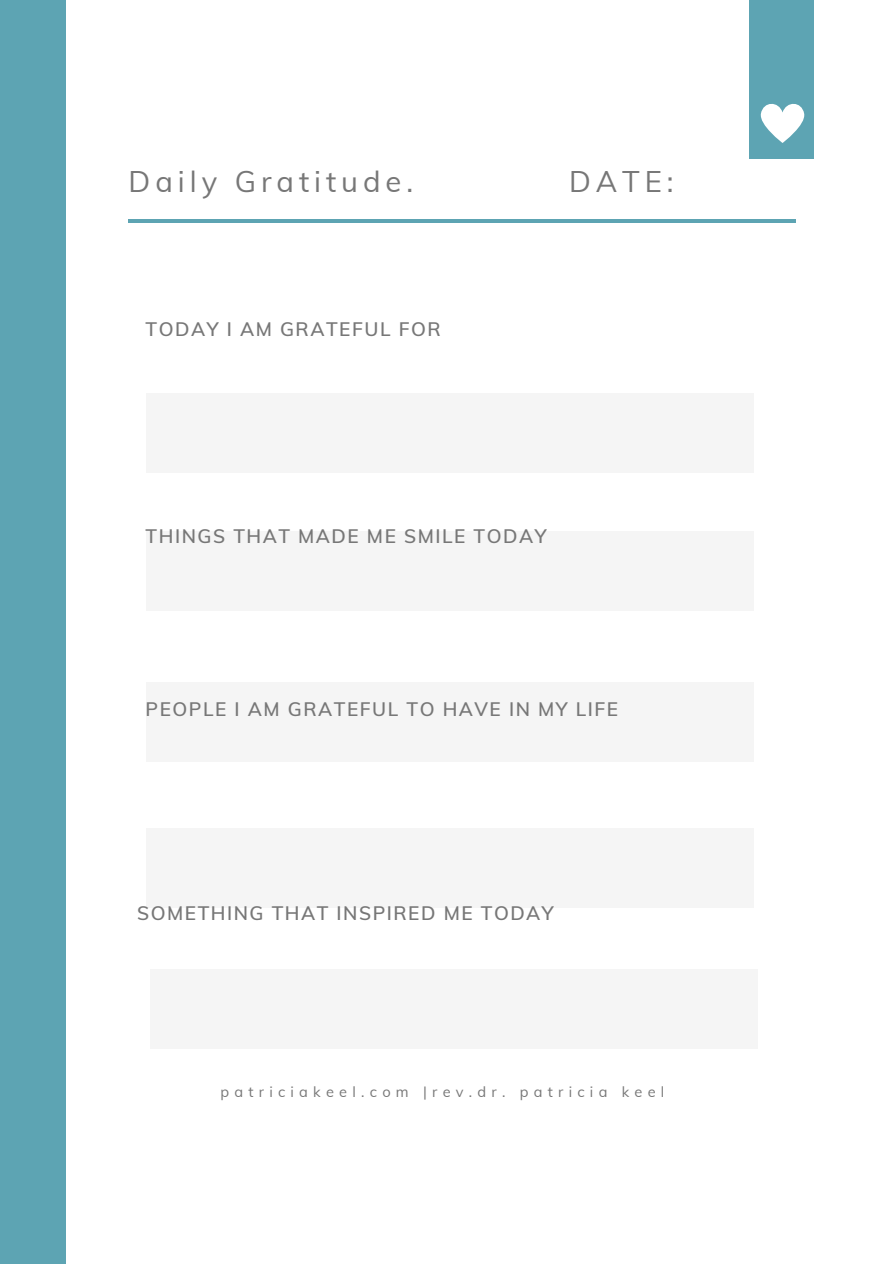
<style>
.page{position:relative;width:894px;height:1264px;background:#fff}
.page>*{position:absolute;margin:0;border:0;box-sizing:border-box;transform-origin:0 0}
.t1{font:29.1px "Muli";letter-spacing:.17em;color:#777}
.t2{font:600 19.05px "Muli";letter-spacing:.08em;color:#777}
.t3{font:14.55px "Muli";letter-spacing:.36em;color:#777}
</style>
<div class="page">
<div style="left:749px;top:0;width:64px;height:159px;background:#5da4b3"></div>
<div style="left:146px;top:394px;width:607px;height:78px;background:#f5f5f5"></div>
<hr style="left:128px;top:219px;width:667px;height:4px;background:#5da4b3">
<div style="left:146px;top:531px;width:607px;height:79px;background:#f5f5f5"></div>
<div style="left:146px;top:682px;width:607px;height:79px;background:#f5f5f5"></div>
<div style="left:146px;top:828px;width:607px;height:79px;background:#f5f5f5"></div>
<div style="left:150px;top:969px;width:607px;height:79px;background:#f5f5f5"></div>
<svg style="left:760px;top:104px;width:44px;height:39px"></svg>
<div style="left:0;top:0;width:66px;height:1263px;background:#5da4b3"></div>
<p class="t1" style="left:129px;top:163px;width:286px">Daily Gratitude.</p>
<p class="t1" style="left:569px;top:163px;width:106px">DATE:</p>
<h1 class="t2" style="left:146px;top:317px;width:296px">TODAY I AM GRATEFUL FOR</h1>
<h2 class="t2" style="left:146px;top:523px;width:402px">THINGS THAT MADE ME SMILE TODAY</h2>
<p class="t2" style="left:146px;top:697px;width:474px">PEOPLE I AM GRATEFUL TO HAVE IN MY LIFE</p>
<h2 class="t2" style="left:137px;top:900px;width:418px">SOMETHING THAT INSPIRED ME TODAY</h2>
<p class="t3" style="left:220px;top:1081px;width:445px">patriciakeel.com |rev.dr. patricia keel</p>
</div>
